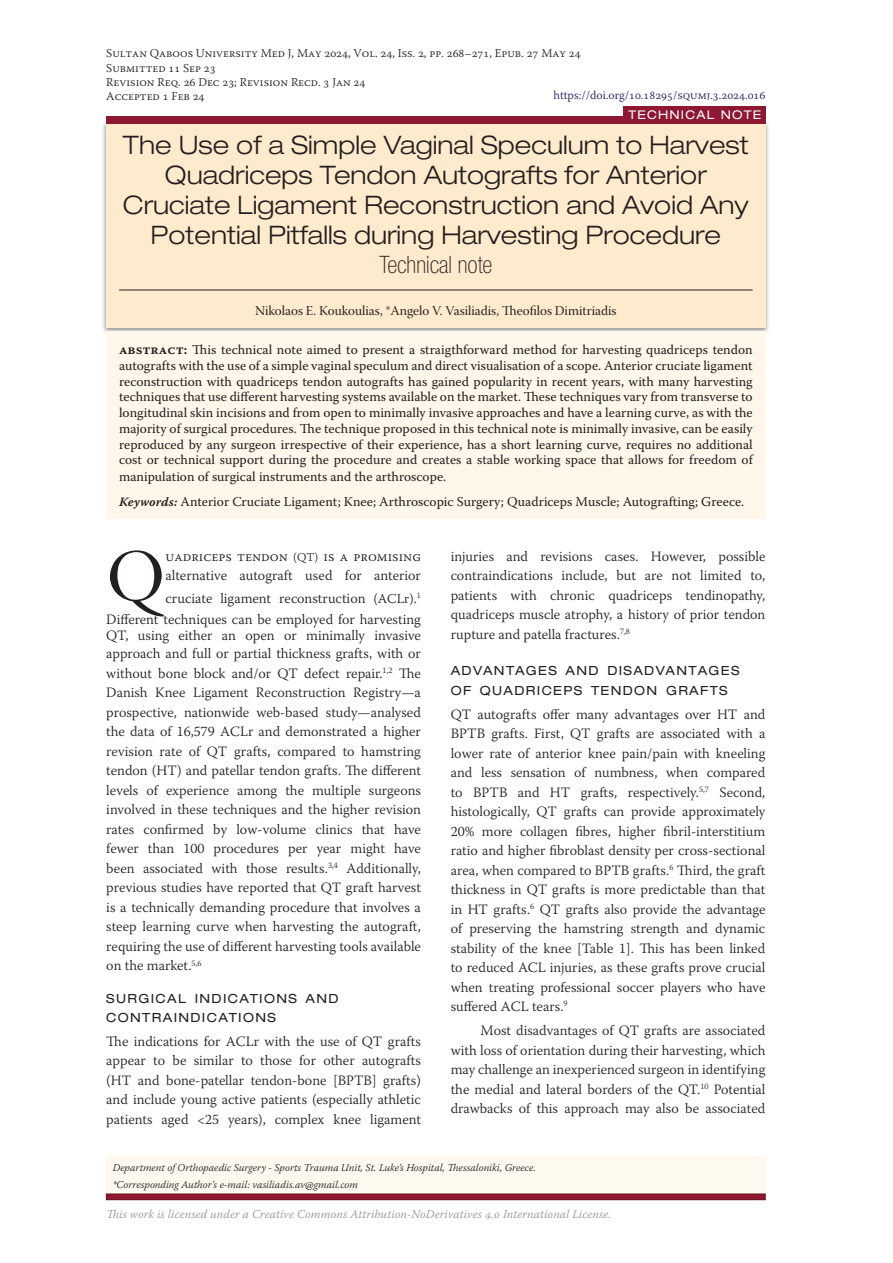
<style>
.page{position:relative;width:893px;height:1263px;background:#fff}
.page>*{position:absolute;margin:0;border:0;box-sizing:border-box;transform-origin:0 0}
.Text_Para_1_Drop{font:76.8px "Garamond";color:#231f20}
.Manuscript_Title_Underline_-_NEW{font:300 expanded 25.5px/30px "Helvetica Neue LT Pro";color:#231f20;text-align:center}
.Manuscript_Title_Underline_-_NEW-2{font:100 condensed 24px "Helvetica Neue LT Pro";color:#231f20}
.Text_Para_1{font:300 14.25px/19.5px "Warnock Pro";color:#231f20;text-align:justify}
.Text_Para_1_Drop-2{font:300 14.25px/19.5px "Warnock Pro";color:#231f20}
.Text_Para_2{font:300 14.25px/19.5px "Warnock Pro";color:#231f20;text-align:justify}
.Abstract_Keyword_Text_copy{font:13.5px/15.9px "Warnock Pro";color:#231f20;text-align:justify}
.Manuscript_Authors_-_NEW{font:13.5px "Warnock Pro Subh";color:#231f20}
.Heading2{font:expanded 12.6px/19.5px "Helvetica Neue LT Pro";letter-spacing:.105em;color:#231f20}
.Top_Grey_Box_Header{font:300 12px "Warnock Pro";color:#231f20}
.Coverpage_Smallprint{font:italic 300 12px "Warnock Pro";letter-spacing:.01em;color:#939598}
.Top_Grey_Box_Header-2{font:300 12px "Warnock Pro";color:#201e5e}
.Field{font:expanded 12px "Helvetica Neue LT Pro";letter-spacing:.1em;color:#fff}
.Author_Address{font:italic 300 10.5px "Warnock Pro";color:#231f20}
.s1{font-family:"Warnock Pro Semibold Capt"}
.s2{font-family:"Warnock Pro Semibold It Capt";font-size:12.75px}
.s3{font-size:12px}
.s4{font-size:13.5px}
</style>
<div class="page">
<div style="left:106px;top:1156px;width:659px;height:38px;background:#fef9ef"></div>
<div style="left:102px;top:121px;width:668px;height:213px;background:#231f20;opacity:.5"></div>
<div style="left:106px;top:123px;width:659px;height:204px;background:#feeacc"></div>
<hr style="left:119px;top:290px;width:634px;height:1px;background:#231f20">
<svg style="left:106px;top:1194px;width:659px;height:6px;background:#84162d"></svg>
<div style="left:106px;top:116px;width:659px;height:7px;background:#8e1834"></div>
<div style="left:623px;top:106px;width:142px;height:17px;background:#8e1834"></div>
<div style="left:106px;top:331px;width:659px;height:188px;background:#fef7ea"></div>
<p class="Top_Grey_Box_Header" style="left:106px;top:46px;width:476px">Sultan Qaboos University Med J, May 2024, Vol. 24, Iss. 2, pp. 268–271, Epub. 27 May 24</p>
<p class="Top_Grey_Box_Header" style="left:106px;top:60px;width:111px">Submitted 11 Sep 23</p>
<p class="Top_Grey_Box_Header" style="left:106px;top:75px;width:261px">Revision Req. 26 Dec 23; Revision Recd. 3 Jan 24</p>
<p class="Top_Grey_Box_Header" style="left:106px;top:89px;width:100px">Accepted 1 Feb 24</p>
<p class="Top_Grey_Box_Header-2" style="left:554px;top:88px;width:213px">https://doi.org/10.18295/squmj.3.2024.016</p>
<p class="Field" style="left:628px;top:108px;width:134px">TECHNICAL NOTE</p>
<p class="Manuscript_Title_Underline_-_NEW" style="left:123px;top:130px;width:627px">The Use of a Simple Vaginal Speculum to Harvest Quadriceps Tendon Autografts for Anterior Cruciate Ligament Reconstruction and Avoid Any Potential Pitfalls during Harvesting Procedure</p>
<p class="Manuscript_Title_Underline_-_NEW-2" style="left:379px;top:251px;width:115px">Technical note</p>
<p class="Manuscript_Authors_-_NEW" style="left:255px;top:303px;width:363px">Nikolaos E. Koukoulias, *Angelo V. Vasiliadis, Theofilos Dimitriadis</p>
<p class="Abstract_Keyword_Text_copy" style="left:119px;top:342px;width:635px"><span class="s1">abstract:</span> This technical note aimed to present a straigthforward method for harvesting quadriceps tendon autografts with the use of a simple vaginal speculum and direct visualisation of a scope. Anterior cruciate ligament reconstruction with quadriceps tendon autografts has gained popularity in recent years, with many harvesting techniques that use different harvesting systems available on the market. These techniques vary from transverse to longitudinal skin incisions and from open to minimally invasive approaches and have a learning curve, as with the majority of surgical procedures. The technique proposed in this technical note is minimally invasive, can be easily reproduced by any surgeon irrespective of their experience, has a short learning curve, requires no additional cost or technical support during the procedure and creates a stable working space that allows for freedom of manipulation of surgical instruments and the arthroscope.</p>
<p class="Abstract_Keyword_Text_copy" style="left:119px;top:493px;width:627px"><span class="s2">Keywords:</span> Anterior Cruciate Ligament; Knee; Arthroscopic Surgery; Quadriceps Muscle; Autografting; Greece.</p>
<p class="Text_Para_1_Drop" style="left:106px;top:524px;width:61px">Q</p>
<p class="Text_Para_1_Drop-2" style="left:166px;top:546px;width:257px">uadriceps tendon <span class="s3">(QT)</span> is a promising alternative autograft used for anterior</p>
<p class="Text_Para_1_Drop-2" style="left:106px;top:587px;width:316px;line-height:21px;text-align:right">cruciate ligament reconstruction <span class="s4">(ACLr)</span>.<sup>1<br></sup>Different techniques can be employed for harvesting</p>
<p class="Text_Para_1_Drop-2" style="left:106px;top:626px;width:316px;line-height:18px">QT, using either an open or minimally invasive approach and full or partial thickness grafts, with or</p>
<p class="Text_Para_1_Drop-2" style="left:106px;top:663px;width:316px;text-align:justify">without bone block and/or QT defect repair.<sup>1,2</sup> The Danish Knee Ligament Reconstruction Registry—a prospective, nationwide web-based study—analysed the data of 16,579 ACLr and demonstrated a higher revision rate of QT grafts, compared to hamstring tendon (HT) and patellar tendon grafts. The different levels of experience among the multiple surgeons involved in these techniques and the higher revision rates confirmed by low-volume clinics that have fewer than 100 procedures per year might have been associated with those results.<sup>3,4</sup> Additionally, previous studies have reported that QT graft harvest is a technically demanding procedure that involves a steep learning curve when harvesting the autograft, requiring the use of different harvesting tools available on the market.<sup>5,6</sup></p>
<p class="Heading2" style="left:106px;top:988px;width:234px">SURGICAL INDICATIONS AND<br>CONTRAINDICATIONS</p>
<p class="Text_Para_1" style="left:106px;top:1031px;width:316px">The indications for ACLr with the use of QT grafts appear to be similar to those for other autografts (HT and bone-patellar tendon-bone [BPTB] grafts) and include young active patients (especially athletic patients aged &lt;25 years), complex knee ligament</p>
<p class="Text_Para_1" style="left:451px;top:546px;width:316px">injuries and revisions cases. However, possible contraindications include, but are not limited to, patients with chronic quadriceps tendinopathy, quadriceps muscle atrophy, a history of prior tendon rupture and patella fractures.<sup>7,8</sup></p>
<p class="Heading2" style="left:451px;top:661px;width:290px">ADVANTAGES AND DISADVANTAGES<br>OF QUADRICEPS TENDON GRAFTS</p>
<p class="Text_Para_1" style="left:451px;top:704px;width:316px">QT autografts offer many advantages over HT and BPTB grafts. First, QT grafts are associated with a lower rate of anterior knee pain/pain with kneeling and less sensation of numbness, when compared to BPTB and HT grafts, respectively.<sup>5,7</sup> Second, histologically, QT grafts can provide approximately 20% more collagen fibres, higher fibril-interstitium ratio and higher fibroblast density per cross-sectional area, when compared to BPTB grafts.<sup>6</sup> Third, the graft thickness in QT grafts is more predictable than that in HT grafts.<sup>6</sup> QT grafts also provide the advantage of preserving the hamstring strength and dynamic stability of the knee [Table 1]. This has been linked to reduced ACL injuries, as these grafts prove crucial when treating professional soccer players who have suffered ACL tears.<sup>9</sup></p>
<p class="Text_Para_2" style="left:451px;top:1020px;width:316px;text-indent:30px">Most disadvantages of QT grafts are associated with loss of orientation during their harvesting, which may challenge an inexperienced surgeon in identifying the medial and lateral borders of the QT.<sup>10</sup> Potential drawbacks of this approach may also be associated</p>
<p class="Author_Address" style="left:113px;top:1161px;width:425px">Department of Orthopaedic Surgery - Sports Trauma Unit, St. Luke’s Hospital, Thessaloniki, Greece.</p>
<p class="Author_Address" style="left:113px;top:1178px;width:247px">*Corresponding Author’s e-mail: vasiliadis.av@gmail.com</p>
<p class="Coverpage_Smallprint" style="left:106px;top:1206px;width:506px">This work is licensed under a Creative Commons Attribution-NoDerivatives 4.0 International License.</p>
</div>
